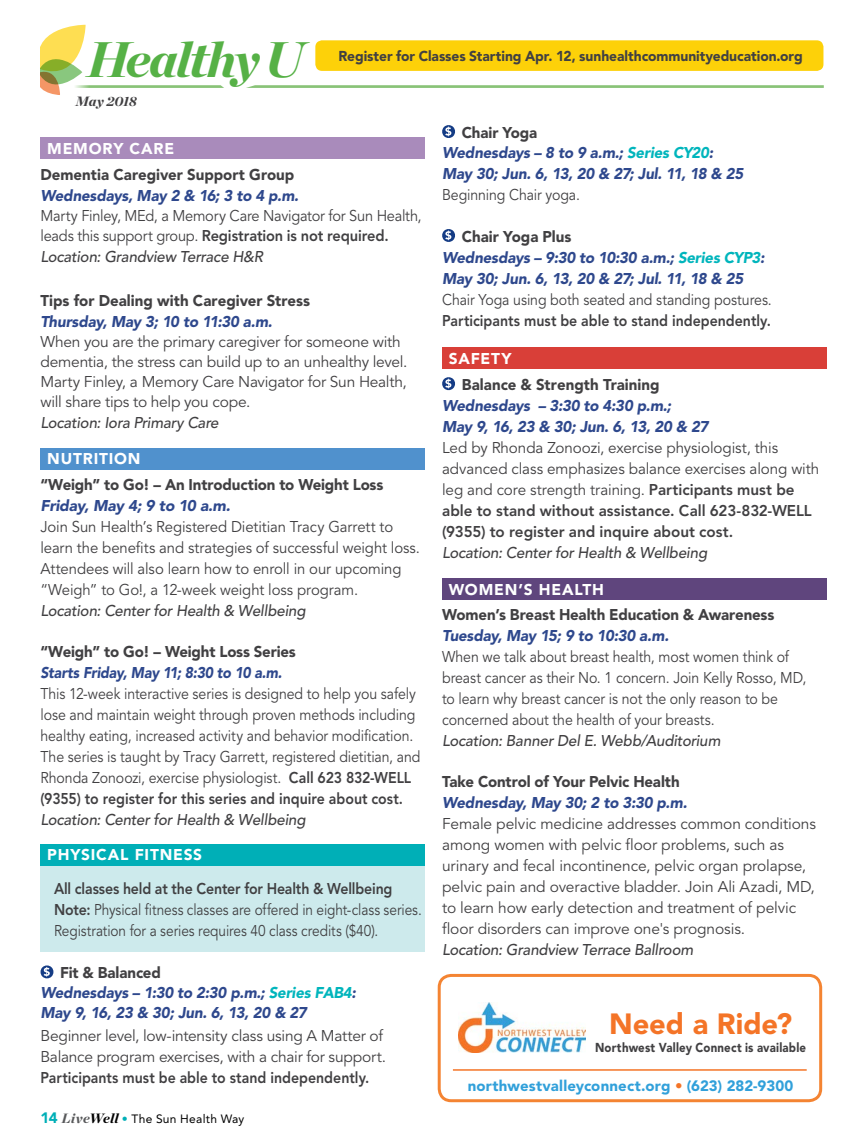
<style>
.page{position:relative;width:864px;height:1148px;background:#fff}
.page>*{position:absolute;margin:0;border:0;box-sizing:border-box;transform-origin:0 0}
.t1{font:italic 900 49.95px "Chronicle Display";letter-spacing:-.035em;color:#56b146}
.t2{font:900 28.95px "Avenir LT Pro";color:#f47427}
.t3{font:15.6px/21px "Avenir LT Pro";letter-spacing:-.01em;color:#414042}
.t4{font:15.6px/21px "Avenir LT Pro";letter-spacing:-.01em;color:#414042;scale:.91 1}
.t5{font:italic 900 15.6px/21px "Avenir LT Pro";letter-spacing:-.015em;color:#2e488d}
.t6{font:900 15.6px "Avenir LT Pro";letter-spacing:-.005em;color:#414042}
.t7{font:italic 500 15.6px "Avenir LT Pro";letter-spacing:-.01em;color:#414042}
.t8{font:15.6px/21px "Avenir LT Pro";letter-spacing:-.01em;color:#414042;scale:.96 1}
.t9{font:15.6px/21px "Avenir LT Pro";letter-spacing:-.01em;color:#414042;scale:.88 1}
.t10{font:15.6px/20.4px "Avenir LT Pro";letter-spacing:-.01em;color:#414042;scale:.94 1}
.t11{font:800 15.6px "Avenir LT Pro";color:#414042;scale:.91 1}
.t12{font:900 15.6px "Avenir LT Pro";letter-spacing:.05em;color:#fff}
.t13{font:italic 900 15.6px "Avenir LT Pro";letter-spacing:-.015em;color:#2e488d;scale:.91 1}
.t14{font:900 15px "Avenir LT Pro";letter-spacing:.01em;color:#31a0da}
.t15{font:900 14.25px "Avenir LT Pro";letter-spacing:-.005em;color:#414042}
.t16{font:italic 900 13.5px "Chronicle Display";letter-spacing:-.01em;color:#414042}
.t17{font:900 12.9px "Avenir LT Pro";letter-spacing:.02em;color:#414042;scale:.89 1}
.t18{font:12px "Avenir LT Pro";letter-spacing:.025em;color:#000}
.s1{font-weight:800}
.s2{font-weight:500;font-style:italic}
.s3{font-style:normal;color:#414042}
.s4{color:#00b5bc}
.s5{font-weight:900;font-size:15px;color:#00afb7}
.s6{font-family:"Chronicle Display";font-weight:900;font-style:italic;font-size:13.5px;color:#58595b}
.s7{font-family:"Chronicle Display";font-weight:900;font-style:italic;font-size:13.5px}
.s8{color:#00afb7}
.s9{color:#f47427}
</style>
<div class="page">
<div style="left:40px;top:850px;width:385px;height:101px;background:#cdeaec"></div>
<div style="left:315px;top:40px;width:508px;height:31px;background:#fdd109;border-radius:7px"></div>
<div style="left:40px;top:137px;width:385px;height:22px;background:#a98bbb"></div>
<div style="left:40px;top:448px;width:385px;height:22px;background:#5091cd"></div>
<div style="left:40px;top:844px;width:385px;height:21px;background:#00afb7"></div>
<svg style="left:40px;top:965px;width:14px;height:14px"></svg>
<svg style="left:442px;top:125px;width:13px;height:13px"></svg>
<svg style="left:442px;top:229px;width:13px;height:13px"></svg>
<div style="left:442px;top:347px;width:385px;height:22px;background:#d93f38"></div>
<svg style="left:442px;top:377px;width:13px;height:14px"></svg>
<div style="left:442px;top:578px;width:385px;height:22px;background:#5f457d"></div>
<svg style="left:246px;top:85px;width:578px;height:3px;background:#94c884"></svg>
<svg style="left:40px;top:25px;width:184px;height:70px"></svg>
<div style="left:438px;top:974px;width:384px;height:128px;border:3px solid #f47920;border-radius:12px"></div>
<img style="left:459px;top:1002px;width:126px;height:50px">
<hr style="left:453px;top:1069px;width:354px;height:1px;background:#f47427">
<h1 class="t1" style="left:87px;top:17px;width:220px">Healthy U</h1>
<p class="t16" style="left:76px;top:90px;width:62px">May 2018</p>
<p class="t15" style="left:339px;top:47px;width:466px">Register for Classes Starting Apr. 12, sunhealthcommunityeducation.org</p>
<p class="t12" style="left:47px;top:139px;width:128px">MEMORY CARE</p>
<p class="t6" style="left:40px;top:165px;width:255px">Dementia Caregiver Support Group</p>
<p class="t5" style="left:40px;top:185px;width:260px">Wednesdays, May 2 &amp; 16; 3 to 4 p.m.</p>
<p class="t10" style="left:40px;top:206px;width:407px">Marty Finley, MEd, a Memory Care Navigator for Sun Health, leads this support group. <span class="s1">Registration is not required.<br></span><span class="s2">Location: Grandview Terrace H&amp;R</span></p>
<p class="t6" style="left:40px;top:291px;width:271px">Tips for Dealing with Caregiver Stress</p>
<p class="t5" style="left:40px;top:311px;width:233px">Thursday, May 3; 10 to 11:30 a.m.</p>
<p class="t3" style="left:40px;top:332px;width:368px;line-height:19.8px">When you are the primary caregiver for someone with dementia, the stress can build up to an unhealthy level.<br>Marty Finley, a Memory Care Navigator for Sun Health, will share tips to help you cope.</p>
<p class="t7" style="left:40px;top:413px;width:180px">Location: Iora Primary Care</p>
<p class="t12" style="left:47px;top:449px;width:95px">NUTRITION</p>
<p class="t6" style="left:40px;top:475px;width:344px">“Weigh” to Go! – An Introduction to Weight Loss</p>
<p class="t5" style="left:40px;top:495px;width:191px">Friday, May 4; 9 to 10 a.m.</p>
<p class="t8" style="left:40px;top:516px;width:397px">Join Sun Health’s Registered Dietitian Tracy Garrett to learn the benefits and strategies of successful weight loss.<br>Attendees will also learn how to enroll in our upcoming “Weigh” to Go!, a 12-week weight loss program.</p>
<p class="t7" style="left:40px;top:601px;width:267px">Location: Center for Health &amp; Wellbeing</p>
<p class="t6" style="left:40px;top:641px;width:257px">“Weigh” to Go! – Weight Loss Series</p>
<p class="t13" style="left:40px;top:662px;width:267px">Starts Friday, May 11; 8:30 to 10 a.m.</p>
<p class="t4" style="left:40px;top:683px;width:419px">This 12-week interactive series is designed to help you safely lose and maintain weight through proven methods including healthy eating, increased activity and behavior modification.<br>The series is taught by Tracy Garrett, registered dietitian, and Rhonda Zonoozi, exercise physiologist. <span class="s1">Call 623 832-WELL (9355) to register for this series and inquire about cost.</span></p>
<p class="t7" style="left:40px;top:810px;width:267px">Location: Center for Health &amp; Wellbeing</p>
<p class="t12" style="left:47px;top:845px;width:156px">PHYSICAL FITNESS</p>
<p class="t9" style="left:54px;top:878px;width:419px"><span class="s1">All classes held at the Center for Health &amp; Wellbeing<br>Note:</span> Physical fitness classes are offered in eight-class series.<br>Registration for a series requires 40 class credits ($40).</p>
<p class="t5" style="left:40px;top:963px;width:317px;line-height:19.8px;text-indent:20px"><span class="s3">Fit &amp; Balanced<br></span>Wednesdays – 1:30 to 2:30 p.m.; <span class="s4">Series FAB4</span>:<br>May 9, 16, 23 &amp; 30; Jun. 6, 13, 20 &amp; 27</p>
<p class="t3" style="left:40px;top:1025px;width:347px">Beginner level, low-intensity class using A Matter of<br>Balance program exercises, with a chair for support.</p>
<p class="t11" style="left:40px;top:1068px;width:363px">Participants must be able to stand independently.</p>
<p class="t18" style="left:40px;top:1111px;width:205px"><span class="s5">14</span> <span class="s6">Live</span><span class="s7">Well</span> <span class="s8">•</span> The Sun Health Way</p>
<p class="t5" style="left:442px;top:123px;width:303px;line-height:20.4px;text-indent:20px"><span class="s3">Chair Yoga<br></span>Wednesdays – 8 to 9 a.m.; <span class="s4">Series CY20</span>:<br>May 30; Jun. 6, 13, 20 &amp; 27; Jul. 11, 18 &amp; 25</p>
<p class="t4" style="left:442px;top:184px;width:153px">Beginning Chair yoga.</p>
<p class="t5" style="left:442px;top:226px;width:324px;text-indent:20px"><span class="s3">Chair Yoga Plus<br></span>Wednesdays – 9:30 to 10:30 a.m.; <span class="s4">Series CYP3</span>:<br>May 30; Jun. 6, 13, 20 &amp; 27; Jul. 11, 18 &amp; 25</p>
<p class="t4" style="left:442px;top:289px;width:364px">Chair Yoga using both seated and standing postures.</p>
<p class="t11" style="left:442px;top:311px;width:363px">Participants must be able to stand independently.</p>
<p class="t12" style="left:449px;top:349px;width:64px">SAFETY</p>
<p class="t6" style="left:462px;top:375px;width:199px">Balance &amp; Strength Training</p>
<p class="t5" style="left:442px;top:395px;width:268px">Wednesdays – 3:30 to 4:30 p.m.;<br>May 9, 16, 23 &amp; 30; Jun. 6, 13, 20 &amp; 27</p>
<p class="t3" style="left:442px;top:437px;width:379px">Led by Rhonda Zonoozi, exercise physiologist, this advanced class emphasizes balance exercises along with leg and core strength training. <span class="s1">Participants must be able to stand without assistance. Call 623-832-WELL (9355) to register and inquire about cost.</span></p>
<p class="t7" style="left:442px;top:543px;width:267px">Location: Center for Health &amp; Wellbeing</p>
<p class="t12" style="left:449px;top:580px;width:157px">WOMEN’S HEALTH</p>
<p class="t6" style="left:442px;top:605px;width:334px">Women’s Breast Health Education &amp; Awareness</p>
<p class="t5" style="left:442px;top:625px;width:228px">Tuesday, May 15; 9 to 10:30 a.m.</p>
<p class="t4" style="left:442px;top:646px;width:402px">When we talk about breast health, most women think of breast cancer as their No. 1 concern. Join Kelly Rosso, MD, to learn why breast cancer is not the only reason to be concerned about the health of your breasts.</p>
<p class="t7" style="left:442px;top:731px;width:280px">Location: Banner Del E. Webb/Auditorium</p>
<p class="t6" style="left:442px;top:772px;width:239px">Take Control of Your Pelvic Health</p>
<p class="t5" style="left:442px;top:792px;width:247px">Wednesday, May 30; 2 to 3:30 p.m.</p>
<p class="t3" style="left:442px;top:813px;width:375px">Female pelvic medicine addresses common conditions among women with pelvic floor problems, such as urinary and fecal incontinence, pelvic organ prolapse, pelvic pain and overactive bladder. Join Ali Azadi, MD, to learn how early detection and treatment of pelvic floor disorders can improve one's prognosis.</p>
<p class="t7" style="left:442px;top:940px;width:253px">Location: Grandview Terrace Ballroom</p>
<h2 class="t2" style="left:609px;top:1006px;width:185px">Need a Ride?</h2>
<p class="t17" style="left:595px;top:1039px;width:239px">Northwest Valley Connect is available</p>
<p class="t14" style="left:468px;top:1076px;width:327px">northwestvalleyconnect.org <span class="s9">•</span> (623) 282-9300</p>
</div>
